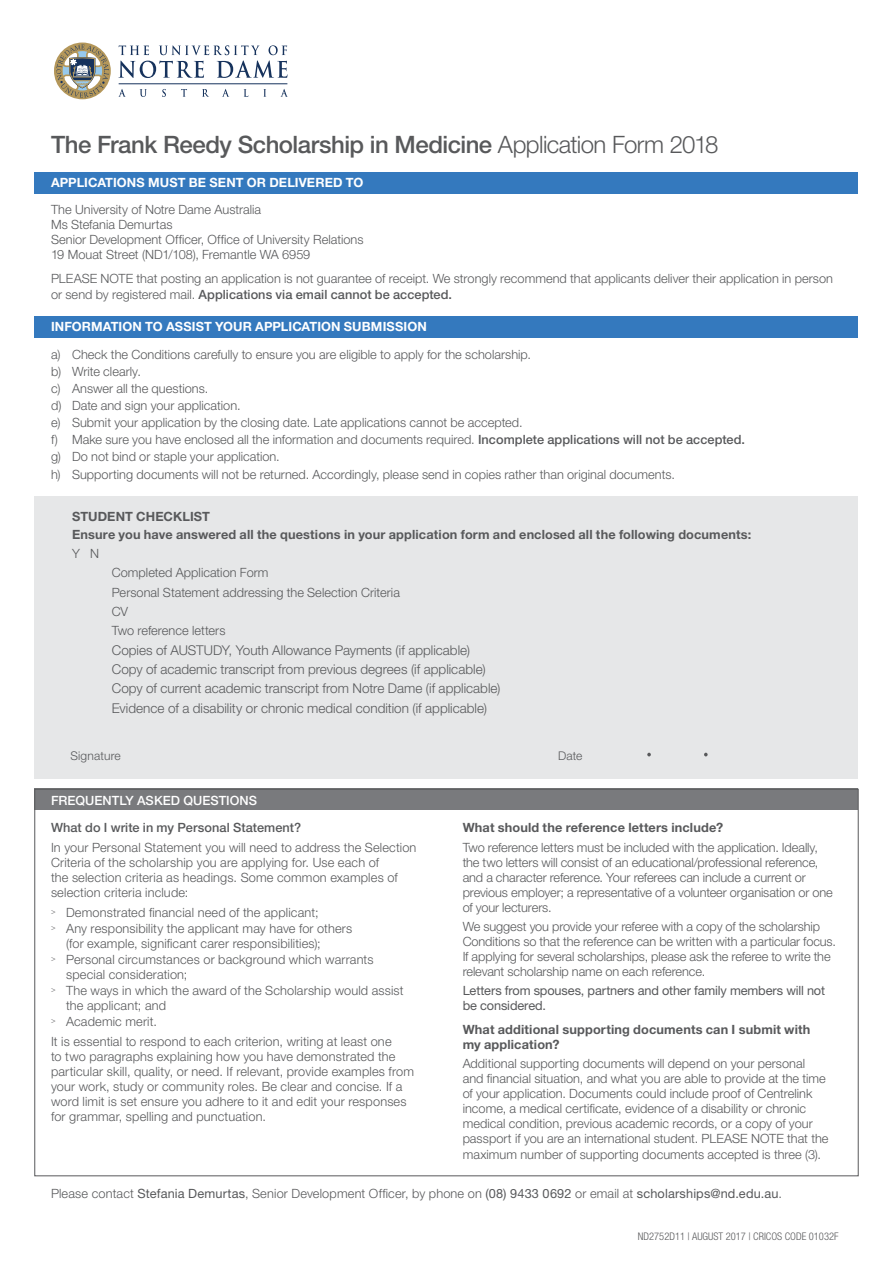
<style>
.page{position:relative;width:893px;height:1263px;background:#fff}
.page>*{position:absolute;margin:0;border:0;box-sizing:border-box;transform-origin:0 0}
.t1{font:500 24px "Helvetica Neue LT Std";letter-spacing:-.025em;color:#58595b}
.t2{font:300 13.5px/19.4px "Helvetica Neue LT Std";color:#58595b}
.t3{font:300 12.75px/15px "Helvetica Neue LT Std";letter-spacing:.005em;color:#58595b}
.t4{font:700 12.75px/18.6px "Helvetica Neue LT Std";letter-spacing:.01em;color:#58595b}
.t5{font:700 12.75px "Helvetica Neue LT Std";letter-spacing:.005em;color:#fff}
.t6{font:12.75px/15px "Helvetica Neue LT Std";letter-spacing:-.01em;color:#58595b}
.t7{font:500 12.75px "Helvetica Neue LT Std";letter-spacing:.005em;color:#58595b}
.t8{font:500 12.75px "Helvetica Neue LT Std";letter-spacing:.005em;color:#fff}
.t9{font:300 12px "Helvetica Neue LT Std";letter-spacing:.015em;color:#58595b}
.t10{font:300 condensed 10.5px "Helvetica Neue LT Std";color:#58595b}
.s1{font-weight:300}
.s2{font-weight:500}
.s3{font-weight:400}
</style>
<div class="page">
<svg style="left:118px;top:45px;width:169px;height:33px"></svg>
<svg style="left:118px;top:89px;width:8px;height:8px"></svg>
<svg style="left:140px;top:89px;width:7px;height:8px"></svg>
<svg style="left:162px;top:89px;width:4px;height:8px"></svg>
<svg style="left:181px;top:89px;width:6px;height:8px"></svg>
<svg style="left:202px;top:89px;width:7px;height:8px"></svg>
<svg style="left:222px;top:89px;width:7px;height:8px"></svg>
<svg style="left:244px;top:89px;width:4px;height:8px"></svg>
<svg style="left:263px;top:89px;width:3px;height:8px"></svg>
<svg style="left:280px;top:89px;width:8px;height:8px"></svg>
<svg style="left:54px;top:43px;width:57px;height:56px"></svg>
<hr style="left:119px;top:83px;width:168px;height:1px;background:#16325c">
<div style="left:35px;top:172px;width:823px;height:21px;background:#3479be"></div>
<div style="left:35px;top:317px;width:823px;height:21px;background:#3479be"></div>
<div style="left:35px;top:789px;width:823px;height:21px;background:#797a7d"></div>
<div style="left:35px;top:496px;width:823px;height:283px;background:#e6e7e8"></div>
<svg style="left:647px;top:753px;width:4px;height:3px"></svg>
<svg style="left:704px;top:753px;width:4px;height:3px"></svg>
<h1 class="t1" style="left:51px;top:130px;width:669px">The Frank Reedy Scholarship in Medicine <span class="s1">Application Form 2018</span></h1>
<p class="t5" style="left:51px;top:174px;width:314px">APPLICATIONS MUST BE SENT OR DELIVERED TO</p>
<p class="t3" style="left:51px;top:202px;width:314px">The University of Notre Dame Australia<br>Ms Stefania Demurtas<br>Senior Development Officer, Office of University Relations 19 Mouat Street (ND1/108), Fremantle WA 6959</p>
<p class="t3" style="left:51px;top:270px;width:783px;line-height:16.5px">PLEASE NOTE that posting an application is not guarantee of receipt. We strongly recommend that applicants deliver their application in person or send by registered mail. <span class="s2">Applications via email cannot be accepted.</span></p>
<p class="t5" style="left:51px;top:318px;width:377px">INFORMATION TO ASSIST YOUR APPLICATION SUBMISSION</p>
<p class="t3" style="left:51px;top:345px;width:696px;line-height:17.1px">a) Check the Conditions carefully to ensure you are eligible to apply for the scholarship.<br>b) Write clearly.<br>c) Answer all the questions.<br>d) Date and sign your application.<br>e) Submit your application by the closing date. Late applications cannot be accepted.<br>f) Make sure you have enclosed all the information and documents required. <span class="s2">Incomplete applications will not be accepted. </span>g) Do not bind or staple your application.<br>h) Supporting documents will not be returned. Accordingly, please send in copies rather than original documents.</p>
<p class="t4" style="left:72px;top:506px;width:681px">STUDENT CHECKLIST<br>Ensure you have answered all the questions in your application form and enclosed all the following documents:</p>
<p class="t3" style="left:72px;top:545px;width:28px">Y N</p>
<p class="t3" style="left:112px;top:563px;width:290px;line-height:19.4px">Completed Application Form<br>Personal Statement addressing the Selection Criteria<br>CV<br>Two reference letters</p>
<p class="t2" style="left:112px;top:640px;width:390px">Copies of AUSTUDY, Youth Allowance Payments (if applicable)<br>Copy of academic transcript from previous degrees (if applicable)<br>Copy of current academic transcript from Notre Dame (if applicable)<br>Evidence of a disability or chronic medical condition (if applicable)</p>
<p class="t9" style="left:71px;top:748px;width:52px">Signature</p>
<p class="t9" style="left:558px;top:748px;width:26px">Date</p>
<p class="t8" style="left:51px;top:792px;width:208px">FREQUENTLY ASKED QUESTIONS</p>
<p class="t7" style="left:51px;top:820px;width:252px">What do I write in my Personal Statement?</p>
<p class="t3" style="left:51px;top:839px;width:367px">In your Personal Statement you will need to address the Selection Criteria of the scholarship you are applying for. Use each of<br>the selection criteria as headings. Some common examples of selection criteria include:</p>
<p class="t3" style="left:51px;top:905px;width:269px"><sup>&gt;</sup> Demonstrated financial need of the applicant;</p>
<p class="t3" style="left:51px;top:921px;width:303px"><sup>&gt;</sup> Any responsibility the applicant may have for others</p>
<p class="t3" style="left:66px;top:936px;width:256px">(for example, significant carer responsibilities);</p>
<p class="t3" style="left:51px;top:952px;width:324px"><sup>&gt;</sup> Personal circumstances or background which warrants</p>
<p class="t3" style="left:66px;top:967px;width:123px">special consideration;</p>
<p class="t3" style="left:51px;top:983px;width:354px"><sup>&gt;</sup> The ways in which the award of the Scholarship would assist</p>
<p class="t3" style="left:66px;top:998px;width:102px">the applicant; and</p>
<p class="t3" style="left:51px;top:1014px;width:107px"><sup>&gt;</sup> Academic merit.</p>
<p class="t3" style="left:51px;top:1033px;width:365px">It is essential to respond to each criterion, writing at least one<br>to two paragraphs explaining how you have demonstrated the particular skill, quality, or need. If relevant, provide examples from your work, study or community roles. Be clear and concise. If a word limit is set ensure you adhere to it and edit your responses for grammar, spelling and punctuation.</p>
<p class="t4" style="left:463px;top:818px;width:262px">What should the reference letters include?</p>
<p class="t3" style="left:463px;top:839px;width:372px">Two reference letters must be included with the application. Ideally, the two letters will consist of an educational/professional reference, and a character reference. Your referees can include a current or previous employer; a representative of a volunteer organisation or one of your lecturers.</p>
<p class="t3" style="left:463px;top:919px;width:375px">We suggest you provide your referee with a copy of the scholarship Conditions so that the reference can be written with a particular focus.<br>If applying for several scholarships, please ask the referee to write the relevant scholarship name on each reference.</p>
<p class="t6" style="left:463px;top:983px;width:364px">Letters from spouses, partners and other family members will not be considered.</p>
<p class="t4" style="left:463px;top:1021px;width:349px;line-height:15px">What additional supporting documents can I submit with my application?</p>
<p class="t3" style="left:463px;top:1056px;width:367px">Additional supporting documents will depend on your personal and financial situation, and what you are able to provide at the time of your application. Documents could include proof of Centrelink income, a medical certificate, evidence of a disability or chronic medical condition, previous academic records, or a copy of your passport if you are an international student. PLEASE NOTE that the</p>
<p class="t3" style="left:463px;top:1147px;width:360px">maximum number of supporting documents accepted is three (3).</p>
<p class="t3" style="left:51px;top:1185px;width:732px">Please contact <span class="s3">Stefania Demurtas</span>, Senior Development Officer, by phone on <span class="s3">(08) 9433 0692</span> or email at <span class="s3">scholarships@nd.edu.au</span>.</p>
<p class="t10" style="left:638px;top:1231px;width:202px">ND2752D11 | AUGUST 2017 | CRICOS CODE 01032F</p>
</div>
